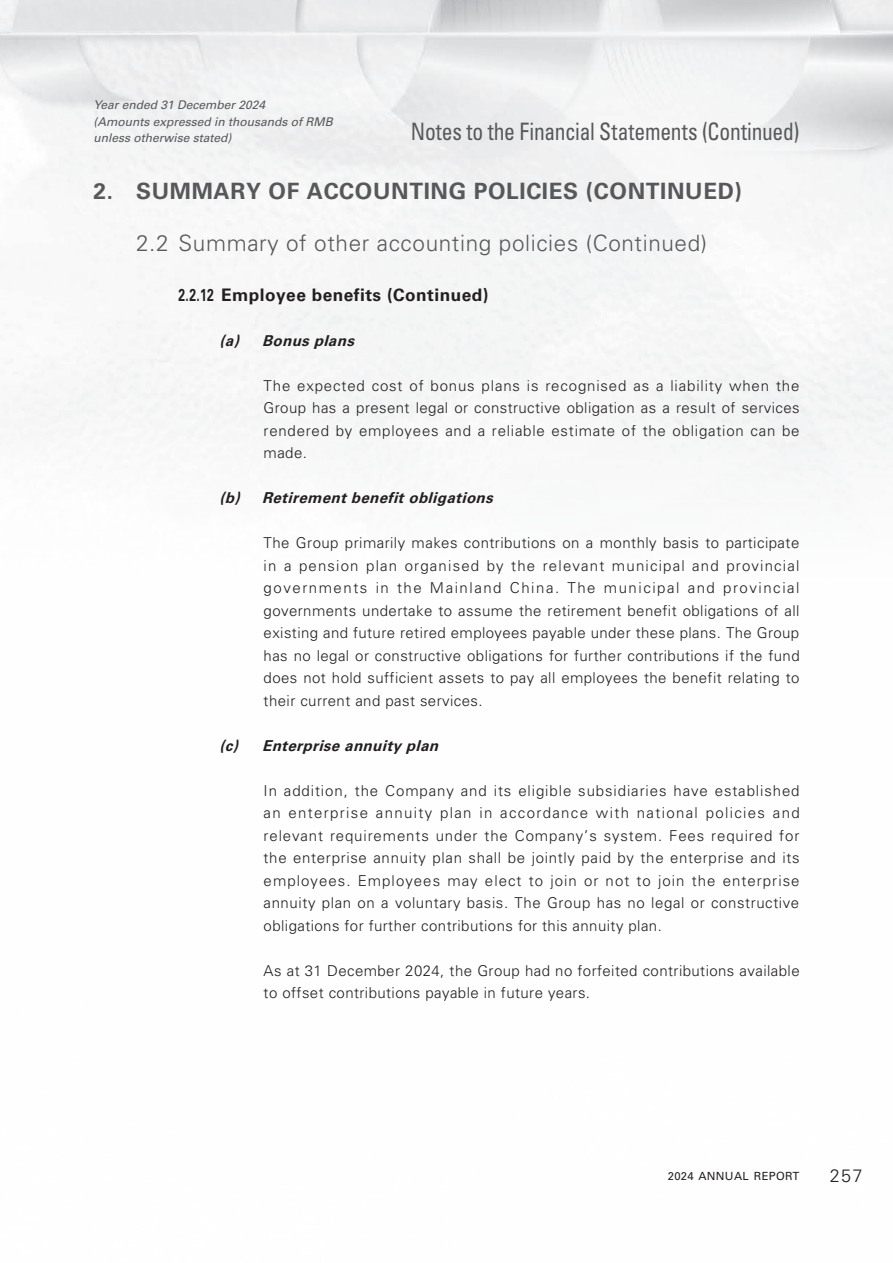
<style>
.page{position:relative;width:893px;height:1263px;background:#fff}
.page>*{position:absolute;margin:0;border:0;box-sizing:border-box;transform-origin:0 0}
.t1{font:condensed 24px "Univers LT Std";letter-spacing:-.01em;color:#57585a;scale:.9 1}
.t2{font:300 22.5px "Univers LT Std";letter-spacing:.03em;color:#57585a}
.t3{font:700 22.5px "Univers LT Std";letter-spacing:.03em;color:#57585a}
.t4{font:300 18px "Univers LT Std";color:#231f20}
.t5{font:700 17.25px "Univers LT Std";letter-spacing:.03em;color:#231f20;scale:.7 1}
.t6{font:300 15px/22.5px "Univers LT Std";letter-spacing:.03em;color:#231f20;text-align:justify}
.t7{font:italic 700 15px "Univers LT Std";color:#231f20}
.t8{font:italic 12px/16.5px "Univers LT Std";color:#57585a}
.t9{font:11.25px "Univers LT Std";letter-spacing:.03em;color:#231f20}
</style>
<div class="page">
<p class="t8" style="left:94px;top:97px;width:241px">Year ended 31 December 2024<br>(Amounts expressed in thousands of RMB unless otherwise stated)</p>
<h1 class="t1" style="left:411px;top:116px;width:433px">Notes to the Financial Statements (Continued)</h1>
<h2 class="t3" style="left:94px;top:178px;width:650px">2. SUMMARY OF ACCOUNTING POLICIES (CONTINUED)</h2>
<h2 class="t2" style="left:136px;top:230px;width:573px">2.2 Summary of other accounting policies (Continued)</h2>
<p class="t5" style="left:179px;top:284px;width:444px">2.2.12 Employee benefits (Continued)</p>
<p class="t7" style="left:220px;top:332px;width:141px">(a) Bonusplans</p>
<p class="t6" style="left:264px;top:374px;width:537px">The expected cost of bonus plans is recognised as a liability when the Group has a present legal or constructive obligation as a result of services rendered by employees and a reliable estimate of the obligation can be made.</p>
<p class="t7" style="left:220px;top:489px;width:279px">(b) Retirementbenefitobligations</p>
<p class="t6" style="left:264px;top:532px;width:537px">The Group primarily makes contributions on a monthly basis to participate in a pension plan organised by the relevant municipal and provincial governments in the Mainland China. The municipal and provincial governments undertake to assume the retirement benefit obligations of all existing and future retired employees payable under these plans. The Group has no legal or constructive obligations for further contributions if the fund does not hold sufficient assets to pay all employees the benefit relating to their current and past services.</p>
<p class="t7" style="left:220px;top:737px;width:225px">(c) Enterprise annuity plan</p>
<p class="t6" style="left:264px;top:779px;width:538px">In addition, the Company and its eligible subsidiaries have established an enterprise annuity plan in accordance with national policies and relevant requirements under the Company’s system. Fees required for the enterprise annuity plan shall be jointly paid by the enterprise and its employees. Employees may elect to join or not to join the enterprise annuity plan on a voluntary basis. The Group has no legal or constructive obligations for further contributions for this annuity plan.</p>
<p class="t6" style="left:264px;top:959px;width:537px">As at 31 December 2024, the Group had no forfeited contributions available to offset contributions payable in future years.</p>
<p class="t9" style="left:668px;top:1169px;width:133px">2024 ANNUAL REPORT</p>
<p class="t4" style="left:830px;top:1165px;width:34px">257</p>
</div>
